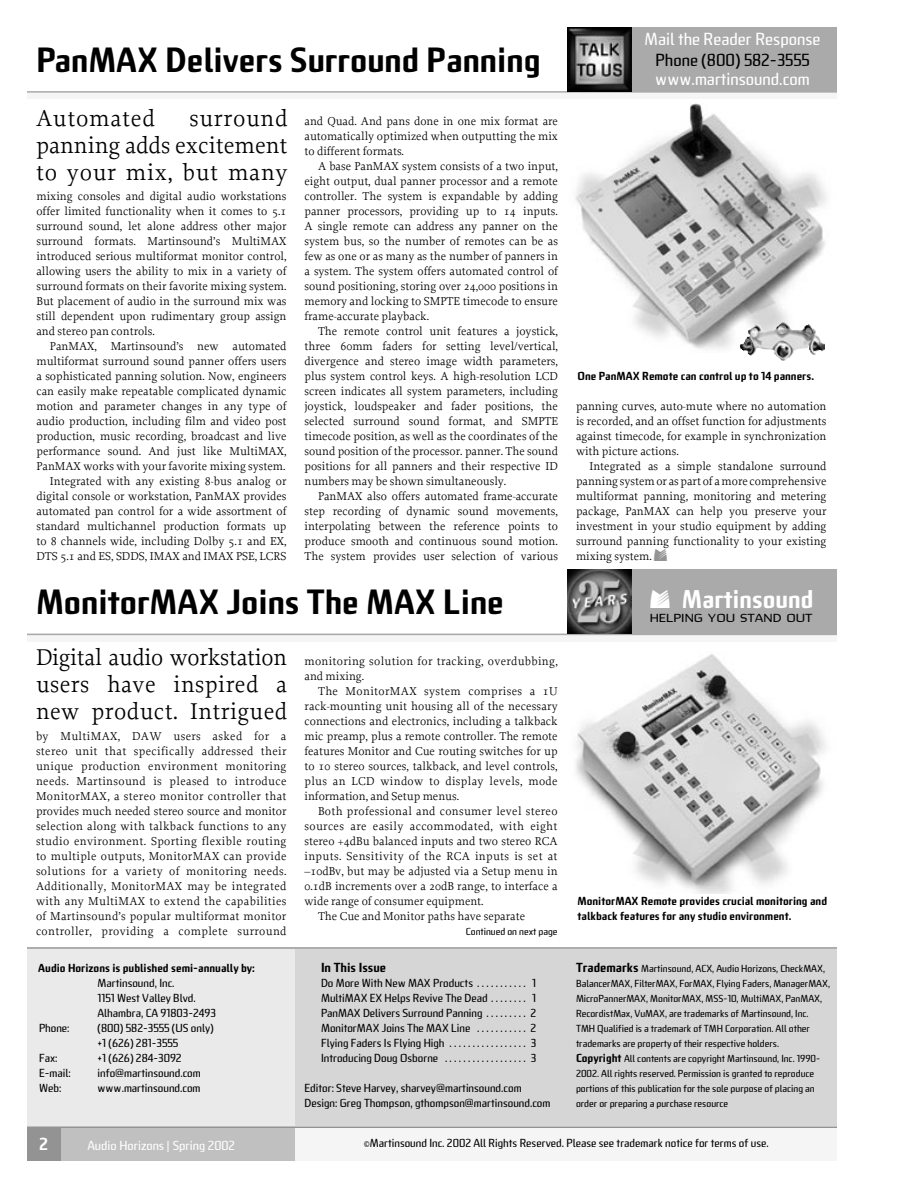
<style>
.page{position:relative;width:918px;height:1188px;background:#fff}
.page>*{position:absolute;margin:0;border:0;box-sizing:border-box;transform-origin:0 0}
.t1{font:700 36px "Poly";color:#000}
.t2{font:27px "MS Logo";color:#fff}
.t3{font:24px/27px "Proforma";letter-spacing:.02em;color:#000;text-align:justify}
.t4{font:500 18px "Poly";color:#fff}
.t5{font:500 18px "Poly";color:#000}
.t6{font:700 18px "Poly";color:#fff}
.t7{font:500 13.5px "Poly";color:#fff}
.t8{font:700 13.5px "Poly";color:#000}
.t9{font:12px/15px "Proforma";color:#000;text-align:justify}
.t10{font:500 12px/15px "Poly";color:#000}
.t11{font:700 12px/15px "Poly";color:#000}
.t12{font:12px "Proforma";letter-spacing:.03em;color:#000}
.t13{font:12px/15px "Proforma";letter-spacing:.025em;color:#000}
.t14{font:500 expanded 12px "Poly";color:#000}
.t15{font:500 10.5px/15px "Poly";color:#000}
.s1{font-family:"MS Logo";font-size:18px;color:#939393}
.s2{font-family:"Poly";font-weight:700;color:#aaa}
.s3{font-weight:700;font-size:13.5px}
.s4{font-weight:700;font-size:12px}
</style>
<div class="page">
<img style="left:576px;top:654px;width:250px;height:240px">
<div style="left:27px;top:949px;width:269px;height:194px;background:#eaeaea"></div>
<div style="left:296px;top:949px;width:271px;height:177px;background:#d6d6d6"></div>
<div style="left:567px;top:949px;width:270px;height:177px;background:#d6d6d6"></div>
<div style="left:27px;top:1128px;width:269px;height:33px;background:#c0c0c0"></div>
<div style="left:27px;top:1128px;width:34px;height:33px;background:#939393"></div>
<div style="left:296px;top:1126px;width:541px;height:35px;background:#f5f5f5"></div>
<hr style="left:27px;top:1126px;width:810px;height:2px;background:#939393">
<div style="left:27px;top:91px;width:810px;height:8px;background:#f5f5f5"></div>
<hr style="left:27px;top:91px;width:810px;height:2px;background:#aaa">
<img style="left:575px;top:103px;width:252px;height:246px">
<img style="left:740px;top:322px;width:85px;height:39px">
<hr style="left:27px;top:947px;width:810px;height:2px;background:#939393">
<div style="left:567px;top:27px;width:270px;height:64px;background:#aaa"></div>
<img style="left:567px;top:27px;width:64px;height:64px">
<div style="left:27px;top:634px;width:810px;height:8px;background:#f5f5f5"></div>
<hr style="left:27px;top:634px;width:810px;height:1px;background:#aaa">
<div style="left:567px;top:569px;width:270px;height:65px;background:#aaa"></div>
<img style="left:567px;top:569px;width:64px;height:65px">
<h1 class="t1" style="left:36px;top:39px;width:506px">PanMAX Delivers Surround Panning</h1>
<h3 class="t3" style="left:36px;top:104px;width:120px">Automated</h3>
<h3 class="t3" style="left:36px;top:104px;width:253px;text-indent:154px">surround panning adds excitement to your mix, but many</h3>
<p class="t9" style="left:304px;top:113px;width:255px">and Quad. And pans done in one mix format are automatically optimized when outputting the mix to different formats.</p>
<p class="t9" style="left:304px;top:158px;width:255px;text-indent:14px">A base PanMAX system consists of a two input, eight output, dual panner processor and a remote controller. The system is expandable by adding panner processors, providing up to 14 inputs.<br>A single remote can address any panner on the system bus, so the number of remotes can be as few as one or as many as the number of panners in a system. The system offers automated control of sound positioning, storing over 24,000 positions in memory and locking to SMPTE timecode to ensure frame-accurate playback.</p>
<p class="t9" style="left:304px;top:323px;width:255px;text-indent:14px">The remote control unit features a joystick, three 60mm faders for setting level/vertical, divergence and stereo image width parameters, plus system control keys. A high-resolution LCD screen indicates all system parameters, including joystick, loudspeaker and fader positions, the selected surround sound format, and SMPTE timecode position, as well as the coordinates of the sound position of the processor. panner. The sound positions for all panners and their respective ID numbers may be shown simultaneously.</p>
<p class="t9" style="left:304px;top:488px;width:255px;text-indent:14px">PanMAX also offers automated frame-accurate step recording of dynamic sound movements, interpolating between the reference points to produce smooth and continuous sound motion.<br>The system provides user selection of various</p>
<p class="t9" style="left:36px;top:188px;width:252px">mixing consoles and digital audio workstations offer limited functionality when it comes to 5.1 surround sound, let alone address other major surround formats. Martinsound’s MultiMAX introduced serious multiformat monitor control, allowing users the ability to mix in a variety of surround formats on their favorite mixing system.<br>But placement of audio in the surround mix was still dependent upon rudimentary group assign and stereo pan controls.</p>
<p class="t9" style="left:36px;top:338px;width:252px;text-align:right">PanMAX, Martinsound’s new automated multiformat surround sound panner offers users a sophisticated panning solution. Now, engineers can easily make repeatable complicated dynamic motion and parameter changes in any type of audio production, including film and video post production, music recording, broadcast and live performance sound. And just like MultiMAX, PanMAX works with your favorite mixing system.<br>Integrated with any existing 8-bus analog or digital console or workstation, PanMAX provides automated pan control for a wide assortment of standard multichannel production formats up to 8 channels wide, including Dolby 5.1 and EX, DTS 5.1 and ES, SDDS, IMAX and IMAX PSE, LCRS</p>
<h1 class="t1" style="left:36px;top:581px;width:469px">MonitorMAX Joins The MAX Line</h1>
<h3 class="t3" style="left:36px;top:643px;width:253px">Digital audio workstation users have inspired a new product. Intrigued</h3>
<p class="t9" style="left:36px;top:728px;width:252px">by MultiMAX, DAW users asked for a stereo unit that specifically addressed their unique production environment monitoring needs. Martinsound is pleased to introduce MonitorMAX, a stereo monitor controller that provides much needed stereo source and monitor selection along with talkback functions to any studio environment. Sporting flexible routing to multiple outputs, MonitorMAX can provide solutions for a variety of monitoring needs.<br>Additionally, MonitorMAX may be integrated with any MultiMAX to extend the capabilities of Martinsound’s popular multiformat monitor controller, providing a complete surround</p>
<p class="t11" style="left:38px;top:961px;width:218px">Audio Horizons is published semi-annually by:</p>
<p class="t10" style="left:98px;top:976px;width:120px">Martinsound, Inc.<br>1151 West Valley Blvd.<br>Alhambra, CA 91803-2493</p>
<p class="t10" style="left:39px;top:1021px;width:32px">Phone:</p>
<p class="t10" style="left:98px;top:1021px;width:118px">(800) 582-3555 (US only) +1 (626) 281-3555</p>
<p class="t10" style="left:39px;top:1051px;width:20px">Fax:</p>
<p class="t10" style="left:98px;top:1051px;width:86px">+1 (626) 284-3092</p>
<p class="t10" style="left:39px;top:1066px;width:33px">E-mail:</p>
<p class="t10" style="left:98px;top:1066px;width:105px">info@martinsound.com</p>
<p class="t10" style="left:39px;top:1081px;width:24px">Web:</p>
<p class="t10" style="left:98px;top:1081px;width:105px">www.martinsound.com</p>
<p class="t13" style="left:305px;top:653px;width:255px">monitoring solution for tracking, overdubbing, and mixing.</p>
<p class="t9" style="left:305px;top:683px;width:255px;text-indent:13px">The MonitorMAX system comprises a 1U rack-mounting unit housing all of the necessary connections and electronics, including a talkback mic preamp, plus a remote controller. The remote features Monitor and Cue routing switches for up to 10 stereo sources, talkback, and level controls, plus an LCD window to display levels, mode information, and Setup menus.</p>
<p class="t12" style="left:318px;top:804px;width:241px">Both professional and consumer level stereo</p>
<p class="t12" style="left:305px;top:819px;width:255px">sources are easily accommodated, with eight</p>
<p class="t9" style="left:305px;top:833px;width:255px">stereo +4dBu balanced inputs and two stereo RCA</p>
<p class="t12" style="left:305px;top:849px;width:255px">inputs. Sensitivity of the RCA inputs is set at</p>
<p class="t9" style="left:305px;top:863px;width:255px">–10dBv, but may be adjusted via a Setup menu in</p>
<p class="t9" style="left:305px;top:878px;width:255px">0.1dB increments over a 20dB range, to interface a</p>
<p class="t9" style="left:305px;top:893px;width:181px">wide range of consumer equipment.</p>
<p class="t9" style="left:318px;top:908px;width:209px">The Cue and Monitor paths have separate</p>
<p class="t15" style="left:466px;top:924px;width:93px">Continued on next page</p>
<p class="t8" style="left:321px;top:960px;width:67px">In This Issue</p>
<p class="t10" style="left:321px;top:976px;width:217px;text-align:justify">Do More With New MAX Products . . . . . . . . . . . 1<br>MultiMAX EX Helps Revive The Dead . . . . . . . . 1<br>PanMAX Delivers Surround Panning . . . . . . . . . 2<br>MonitorMAX Joins The MAX Line . . . . . . . . . . . 2<br>Flying Faders Is Flying High . . . . . . . . . . . . . . . . . 3<br>Introducing Doug Osborne . . . . . . . . . . . . . . . . . . 3</p>
<p class="t10" style="left:304px;top:1081px;width:247px">Editor: Steve Harvey, sharvey@martinsound.com<br>Design: Greg Thompson, gthompson@martinsound.com</p>
<h3 class="t4" style="left:645px;top:29px;width:178px">Mail the Reader Response</h3>
<h3 class="t5" style="left:656px;top:50px;width:156px">Phone (800) 582-3555</h3>
<h3 class="t4" style="left:655px;top:69px;width:156px">www.martinsound.com</h3>
<p class="t11" style="left:578px;top:368px;width:238px">One PanMAX Remote can control up to 14 panners.</p>
<p class="t9" style="left:576px;top:398px;width:252px">panning curves, auto-mute where no automation is recorded, and an offset function for adjustments against timecode, for example in synchronization with picture actions.</p>
<p class="t9" style="left:576px;top:458px;width:252px;text-indent:13px">Integrated as a simple standalone surround panning system or as part of a more comprehensive multiformat panning, monitoring and metering package, PanMAX can help you preserve your investment in your studio equipment by adding surround panning functionality to your existing mixing system. <span class="s1">0</span></p>
<h2 class="t2" style="left:650px;top:583px;width:163px">0 <span class="s2">-</span> 9</h2>
<p class="t14" style="left:650px;top:611px;width:165px">HELPING YOU STAND OUT</p>
<p class="t11" style="left:578px;top:893px;width:251px">MonitorMAX Remote provides crucial monitoring and talkback features for any studio environment.</p>
<p class="t15" style="left:576px;top:961px;width:256px"><span class="s3">Trademarks</span> Martinsound, ACX, Audio Horizons, CheckMAX, BalancerMAX, FilterMAX, ForMAX, Flying Faders, ManagerMAX, MicroPannerMAX, MonitorMAX, MSS-10, MultiMAX, PanMAX, RecordistMax, VuMAX, are trademarks of Martinsound, Inc.<br>TMH Qualified is a trademark of TMH Corporation. All other trademarks are property of their respective holders.<br><span class="s4">Copyright</span> All contents are copyright Martinsound, Inc. 1990- 2002. All rights reserved. Permission is granted to reproduce portions of this publication for the sole purpose of placing an order or preparing a purchase resource</p>
<h3 class="t6" style="left:39px;top:1133px;width:11px">2</h3>
<p class="t7" style="left:87px;top:1138px;width:149px">Audio Horizons | Spring 2002</p>
<p class="t10" style="left:364px;top:1135px;width:406px">©Martinsound Inc. 2002 All Rights Reserved. Please see trademark notice for terms of use.</p>
</div>
